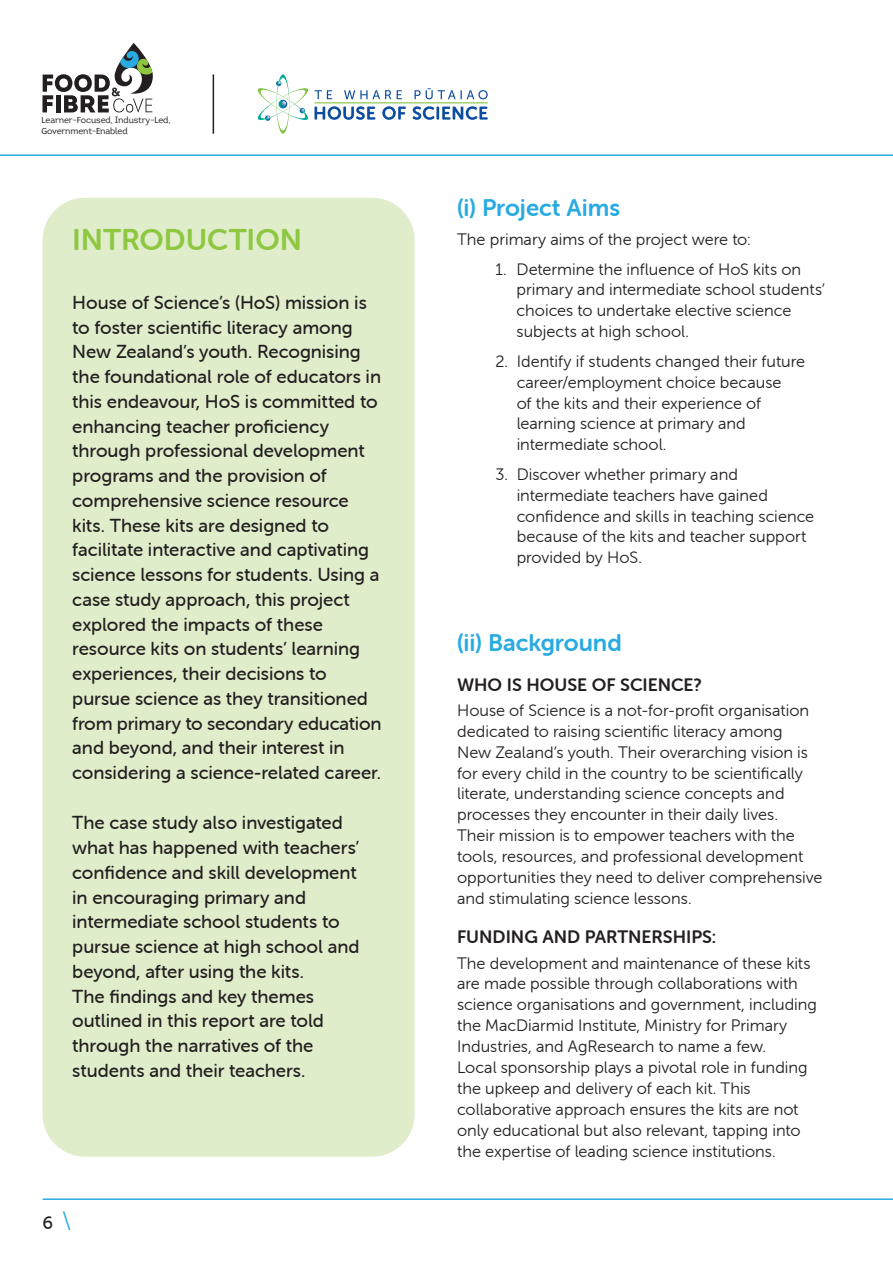
<style>
.page{position:relative;width:893px;height:1263px;background:#fff}
.page>*{position:absolute;margin:0;border:0;box-sizing:border-box;transform-origin:0 0}
.t1{font:30px "Museo Sans Rounded 700";color:#8ec740}
.t2{font:24px "Museo Sans Rounded 700";color:#29abe2}
.t3{font:18.75px/24.8px "Museo Sans Rounded 500";letter-spacing:-.005em;color:#231f20}
.t4{font:18px "Museo Sans Rounded 700";color:#231f20}
.t5{font:18px "Museo Sans Rounded 500";color:#231f20}
.t6{font:16.5px/20.9px "Museo Sans Rounded 300";color:#231f20}
.t7{font:9px/10.1px "Intro";letter-spacing:-.015em;color:#231f20}
.s1{font-family:"Myriad Pro"}
.s2{font-family:"Museo Sans Rounded 300";font-size:24px;color:#29abe2}
</style>
<div class="page">
<svg style="left:42px;top:43px;width:111px;height:70px"></svg>
<img style="left:277px;top:74px;width:12px;height:60px">
<img style="left:257px;top:88px;width:51px;height:32px">
<img style="left:276px;top:93px;width:13px;height:22px">
<img style="left:271px;top:96px;width:24px;height:16px">
<svg style="left:279px;top:100px;width:8px;height:8px"></svg>
<svg style="left:299px;top:108px;width:6px;height:5px"></svg>
<svg style="left:265px;top:115px;width:6px;height:6px"></svg>
<svg style="left:276px;top:81px;width:5px;height:5px"></svg>
<svg style="left:314px;top:106px;width:61px;height:14px"></svg>
<svg style="left:382px;top:106px;width:24px;height:14px"></svg>
<svg style="left:412px;top:106px;width:76px;height:14px"></svg>
<svg style="left:314px;top:90px;width:18px;height:9px"></svg>
<svg style="left:344px;top:90px;width:47px;height:9px"></svg>
<svg style="left:397px;top:90px;width:5px;height:9px"></svg>
<svg style="left:414px;top:88px;width:74px;height:11px"></svg>
<hr style="left:314px;top:102px;width:174px;height:1px;background:#7fc241">
<hr style="left:213px;top:74px;width:1px;height:60px;background:#231f20">
<hr style="left:43px;top:1198px;width:850px;height:2px;background:#29abe2">
<hr style="left:0;top:154px;width:893px;height:2px;background:#29abe2">
<div style="left:43px;top:198px;width:372px;height:959px;background:#dfedcb;border-radius:43px"></div>
<p class="t7" style="left:42px;top:116px;width:131px"><span class="s1">L</span>earner-<span class="s1">F</span>ocused, Industry-<span class="s1">L</span>ed,<br><span class="s1">G</span>overnment-<span class="s1">E</span>nabled</p>
<h1 class="t1" style="left:72px;top:223px;width:231px">INTRODUCTION</h1>
<p class="t3" style="left:72px;top:290px;width:311px">House of Science’s (HoS) mission is to foster scientific literacy among New Zealand’s youth. Recognising the foundational role of educators in this endeavour, HoS is committed to enhancing teacher proficiency through professional development programs and the provision of comprehensive science resource kits. These kits are designed to facilitate interactive and captivating science lessons for students. Using a case study approach, this project explored the impacts of these resource kits on students’ learning experiences, their decisions to pursue science as they transitioned from primary to secondary education and beyond, and their interest in considering a science-related career.</p>
<p class="t3" style="left:72px;top:811px;width:289px">The case study also investigated what has happened with teachers’ confidence and skill development in encouraging primary and intermediate school students to pursue science at high school and beyond, after using the kits.<br>The findings and key themes outlined in this report are told through the narratives of the students and their teachers.</p>
<p class="t5" style="left:43px;top:1213px;width:30px">6 <span class="s2">\</span></p>
<h2 class="t2" style="left:457px;top:194px;width:165px">(i) Project Aims</h2>
<p class="t6" style="left:457px;top:229px;width:295px">The primary aims of the project were to:</p>
<p class="t6" style="left:517px;top:259px;width:310px;text-indent:-21px">1. Determine the influence of HoS kits on primary and intermediate school students’ choices to undertake elective science subjects at high school.</p>
<p class="t6" style="left:517px;top:351px;width:290px;text-indent:-21px">2. Identify if students changed their future career/employment choice because<br>of the kits and their experience of learning science at primary and intermediate school.</p>
<p class="t6" style="left:517px;top:464px;width:299px;text-indent:-21px">3. Discover whether primary and intermediate teachers have gained confidence and skills in teaching science because of the kits and teacher support provided by HoS.</p>
<h2 class="t2" style="left:457px;top:630px;width:166px">(ii) Background</h2>
<p class="t4" style="left:457px;top:674px;width:246px">WHO IS HOUSE OF SCIENCE?</p>
<p class="t6" style="left:457px;top:700px;width:367px">House of Science is a not-for-profit organisation dedicated to raising scientific literacy among<br>New Zealand’s youth. Their overarching vision is for every child in the country to be scientifically literate, understanding science concepts and processes they encounter in their daily lives.<br>Their mission is to empower teachers with the tools, resources, and professional development opportunities they need to deliver comprehensive and stimulating science lessons.</p>
<p class="t4" style="left:457px;top:927px;width:261px">FUNDING AND PARTNERSHIPS:</p>
<p class="t6" style="left:457px;top:952px;width:361px">The development and maintenance of these kits are made possible through collaborations with science organisations and government, including the MacDiarmid Institute, Ministry for Primary Industries, and AgResearch to name a few.<br>Local sponsorship plays a pivotal role in funding the upkeep and delivery of each kit. This collaborative approach ensures the kits are not only educational but also relevant, tapping into the expertise of leading science institutions.</p>
</div>
